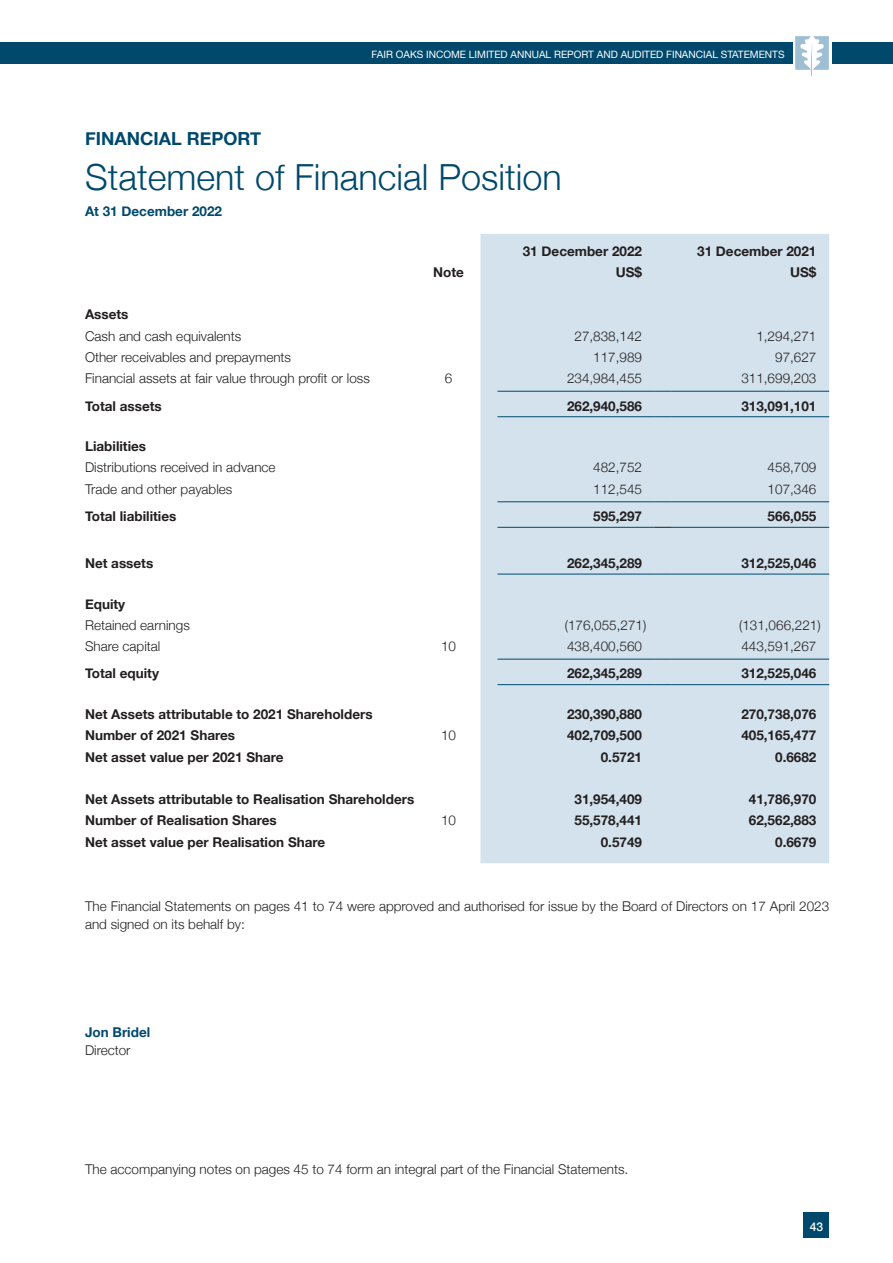
<style>
.page{position:relative;width:893px;height:1263px;background:#fff}
.page>*{position:absolute;margin:0;border:0;box-sizing:border-box;transform-origin:0 0}
.t1{font:300 36px "Helvetica Neue";color:#00496c}
.t2{font:700 18px "Helvetica Neue";color:#00496c}
.t3{font:300 13.5px/18px "Helvetica Neue";color:#231f20}
.t4{font:700 13.5px "Helvetica Neue";color:#231f20}
.Bold_Blue_Header_9pt{font:700 13.5px "Helvetica Neue";color:#00496c}
.t5{font:500 12px "Helvetica Neue";color:#fff}
.t6{font:10.2px "Helvetica Neue";color:#fff}
</style>
<div class="page">
<div style="left:0;top:43px;width:893px;height:21px;background:#00496c"></div>
<div style="left:804px;top:1212px;width:25px;height:25px;background:#00496c"></div>
<div style="left:793px;top:34px;width:38px;height:46px;background:#fff"></div>
<svg style="left:795px;top:36px;width:34px;height:41px"></svg>
<div style="left:480px;top:234px;width:349px;height:629px;background:#d3e2ec"></div>
<hr style="left:497px;top:391px;width:158px;height:1px;background:#00496c">
<hr style="left:672px;top:391px;width:157px;height:1px;background:#00496c">
<hr style="left:497px;top:416px;width:158px;height:1px;background:#00496c">
<hr style="left:672px;top:416px;width:157px;height:1px;background:#00496c">
<hr style="left:497px;top:501px;width:158px;height:1px;background:#00496c">
<hr style="left:672px;top:501px;width:157px;height:1px;background:#00496c">
<hr style="left:497px;top:574px;width:158px;height:1px;background:#00496c">
<hr style="left:672px;top:574px;width:157px;height:1px;background:#00496c">
<hr style="left:497px;top:527px;width:158px;height:1px;background:#00496c">
<hr style="left:672px;top:527px;width:157px;height:1px;background:#00496c">
<hr style="left:497px;top:659px;width:158px;height:1px;background:#00496c">
<hr style="left:672px;top:659px;width:157px;height:1px;background:#00496c">
<hr style="left:497px;top:684px;width:158px;height:1px;background:#00496c">
<hr style="left:672px;top:684px;width:157px;height:1px;background:#00496c">
<svg style="left:655px;top:391px;width:17px;height:1px"></svg>
<svg style="left:655px;top:416px;width:17px;height:1px"></svg>
<svg style="left:655px;top:501px;width:17px;height:1px"></svg>
<svg style="left:655px;top:527px;width:17px;height:1px"></svg>
<svg style="left:655px;top:574px;width:17px;height:1px"></svg>
<svg style="left:655px;top:659px;width:17px;height:1px"></svg>
<svg style="left:655px;top:684px;width:17px;height:1px"></svg>
<p class="t6" style="left:372px;top:47px;width:414px">FAIR OAKS INCOME LIMITED ANNUAL REPORT AND AUDITED FINANCIAL STATEMENTS</p>
<p class="t2" style="left:85px;top:125px;width:177px">FINANCIAL REPORT</p>
<p class="t1" style="left:85px;top:148px;width:478px">Statement of Financial Position</p>
<p class="Bold_Blue_Header_9pt" style="left:85px;top:201px;width:139px">At 31 December 2022</p>
<p class="t4" style="left:523px;top:240px;width:121px">31 December 2022</p>
<p class="t4" style="left:697px;top:240px;width:121px">31 December 2021</p>
<p class="t4" style="left:433px;top:261px;width:32px">Note</p>
<p class="t4" style="left:616px;top:261px;width:28px">US$</p>
<p class="t4" style="left:790px;top:261px;width:28px">US$</p>
<p class="t4" style="left:85px;top:304px;width:45px">Assets</p>
<p class="t3" style="left:85px;top:326px;width:158px">Cash and cash equivalents</p>
<p class="t3" style="left:574px;top:326px;width:69px">27,838,142</p>
<p class="t3" style="left:756px;top:326px;width:62px">1,294,271</p>
<p class="t3" style="left:85px;top:347px;width:208px">Other receivables and prepayments</p>
<p class="t3" style="left:593px;top:347px;width:50px">117,989</p>
<p class="t3" style="left:775px;top:347px;width:43px">97,627</p>
<p class="t3" style="left:85px;top:368px;width:286px">Financial assets at fair value through profit or loss</p>
<p class="t3" style="left:445px;top:368px;width:9px">6</p>
<p class="t3" style="left:567px;top:368px;width:77px">234,984,455</p>
<p class="t3" style="left:741px;top:368px;width:77px">311,699,203</p>
<p class="t4" style="left:85px;top:395px;width:78px">Total assets</p>
<p class="t4" style="left:567px;top:395px;width:77px">262,940,586</p>
<p class="t4" style="left:741px;top:395px;width:77px">313,091,101</p>
<p class="t4" style="left:85px;top:436px;width:63px">Liabilities</p>
<p class="t3" style="left:85px;top:457px;width:192px">Distributions received in advance</p>
<p class="t3" style="left:593px;top:457px;width:50px">482,752</p>
<p class="t3" style="left:768px;top:457px;width:50px">458,709</p>
<p class="t3" style="left:85px;top:479px;width:149px">Trade and other payables</p>
<p class="t3" style="left:593px;top:479px;width:50px">112,545</p>
<p class="t3" style="left:768px;top:479px;width:50px">107,346</p>
<p class="t4" style="left:85px;top:506px;width:93px">Total liabilities</p>
<p class="t4" style="left:593px;top:506px;width:50px">595,297</p>
<p class="t4" style="left:768px;top:506px;width:50px">566,055</p>
<p class="t4" style="left:85px;top:552px;width:70px">Net assets</p>
<p class="t4" style="left:567px;top:552px;width:77px">262,345,289</p>
<p class="t4" style="left:741px;top:552px;width:77px">312,525,046</p>
<p class="t4" style="left:85px;top:593px;width:42px">Equity</p>
<p class="t3" style="left:85px;top:615px;width:106px">Retained earnings</p>
<p class="t3" style="left:565px;top:615px;width:83px">(176,055,271)</p>
<p class="t3" style="left:739px;top:615px;width:83px">(131,066,221)</p>
<p class="t3" style="left:85px;top:636px;width:77px">Share capital</p>
<p class="t3" style="left:441px;top:636px;width:17px">10</p>
<p class="t3" style="left:567px;top:636px;width:77px">438,400,560</p>
<p class="t3" style="left:741px;top:636px;width:77px">443,591,267</p>
<p class="t4" style="left:85px;top:663px;width:75px">Total equity</p>
<p class="t4" style="left:567px;top:663px;width:77px">262,345,289</p>
<p class="t4" style="left:741px;top:663px;width:77px">312,525,046</p>
<p class="t4" style="left:85px;top:704px;width:289px">Net Assets attributable to 2021 Shareholders</p>
<p class="t4" style="left:567px;top:704px;width:77px">230,390,880</p>
<p class="t4" style="left:741px;top:704px;width:77px">270,738,076</p>
<p class="t4" style="left:85px;top:725px;width:152px">Number of 2021 Shares</p>
<p class="t3" style="left:441px;top:725px;width:17px">10</p>
<p class="t4" style="left:567px;top:725px;width:77px">402,709,500</p>
<p class="t4" style="left:741px;top:725px;width:77px">405,165,477</p>
<p class="t4" style="left:85px;top:746px;width:200px">Net asset value per 2021 Share</p>
<p class="t4" style="left:601px;top:746px;width:43px">0.5721</p>
<p class="t4" style="left:775px;top:746px;width:43px">0.6682</p>
<p class="t4" style="left:85px;top:789px;width:331px">Net Assets attributable to Realisation Shareholders</p>
<p class="t4" style="left:574px;top:789px;width:69px">31,954,409</p>
<p class="t4" style="left:749px;top:789px;width:69px">41,786,970</p>
<p class="t4" style="left:85px;top:810px;width:193px">Number of Realisation Shares</p>
<p class="t3" style="left:441px;top:810px;width:17px">10</p>
<p class="t4" style="left:574px;top:810px;width:69px">55,578,441</p>
<p class="t4" style="left:749px;top:810px;width:69px">62,562,883</p>
<p class="t4" style="left:85px;top:831px;width:242px">Net asset value per Realisation Share</p>
<p class="t4" style="left:601px;top:831px;width:43px">0.5749</p>
<p class="t4" style="left:775px;top:831px;width:43px">0.6679</p>
<p class="t3" style="left:85px;top:896px;width:746px">The Financial Statements on pages 41 to 74 were approved and authorised for issue by the Board of Directors on 17 April 2023 and signed on its behalf by:</p>
<p class="Bold_Blue_Header_9pt" style="left:85px;top:1022px;width:67px">Jon Bridel</p>
<p class="t3" style="left:85px;top:1040px;width:47px">Director</p>
<p class="t3" style="left:85px;top:1159px;width:545px">The accompanying notes on pages 45 to 74 form an integral part of the Financial Statements.</p>
<p class="t5" style="left:810px;top:1216px;width:15px">43</p>
</div>
